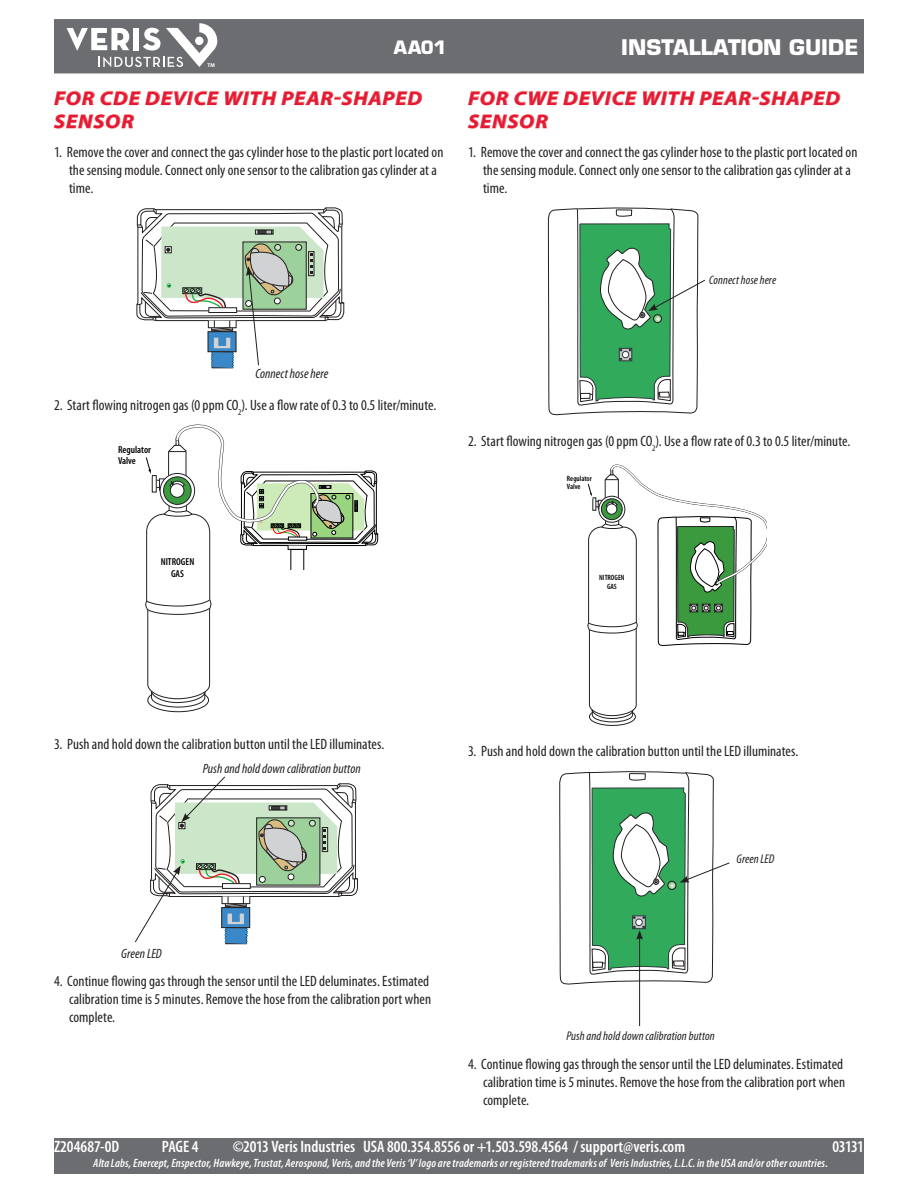
<style>
.page{position:relative;width:918px;height:1188px;background:#fff}
.page>*{position:absolute;margin:0;border:0;box-sizing:border-box;transform-origin:0 0}
.t1{font:700 21px "Eurostile";color:#fff}
.Body_Text{font:italic 700 19.5px/23.4px "Myriad Pro";letter-spacing:.04em;color:#e51836;scale:1.1 1}
.t2{font:700 18px "Eurostile";color:#fff}
.t3{font:600 condensed 16.5px "Myriad Pro";color:#fff}
.Numbered_list_1{font:condensed 15px/18px "Myriad Pro";letter-spacing:.005em;color:#231f20}
.t4{font:italic condensed 13.5px "Myriad Pro";letter-spacing:.005em;color:#231f20}
.t5{font:italic condensed 12.6px "Myriad Pro";letter-spacing:.005em;color:#231f20}
.t6{font:italic condensed 12.3px "Myriad Pro";letter-spacing:.01em;color:#231f20}
.t7{font:italic 600 condensed 12px "Myriad Pro";letter-spacing:.01em;color:#fff}
.t8{font:600 condensed 10.2px/12.1px "Myriad Pro";color:#000;text-align:center}
.t9{font:600 condensed 7.65px/9.1px "Myriad Pro";color:#000;text-align:center}
.t10{font:700 5.4px "Myriad Pro";color:#fff}
</style>
<div class="page">
<div style="left:54px;top:1138px;width:810px;height:36px;background:#6c6d70"></div>
<div style="left:54px;top:19px;width:810px;height:54px;background:#6c6d70"></div>
<svg style="left:67px;top:23px;width:150px;height:44px"></svg>
<div style="left:195px;top:37px;width:8px;height:8px;background:#fff;border-radius:50%"></div>
<svg style="left:53px;top:90px;width:370px;height:39px"></svg>
<svg style="left:136px;top:207px;width:208px;height:162px"></svg>
<svg style="left:145px;top:424px;width:233px;height:288px"></svg>
<svg style="left:135px;top:776px;width:223px;height:169px"></svg>
<svg style="left:467px;top:90px;width:374px;height:39px"></svg>
<svg style="left:548px;top:207px;width:157px;height:209px"></svg>
<svg style="left:587px;top:464px;width:180px;height:262px"></svg>
<hr style="left:639px;top:937px;width:1px;height:89px;background:#231f20">
<svg style="left:559px;top:771px;width:171px;height:214px"></svg>
<p class="t2" style="left:394px;top:37px;width:54px">AA01</p>
<h1 class="t1" style="left:621px;top:34px;width:239px">INSTALLATION GUIDE</h1>
<p class="Body_Text" style="left:54px;top:86px;width:336px">FOR CDE DEVICE WITH PEAR-SHAPED<br>SENSOR</p>
<p class="Numbered_list_1" style="left:69px;top:143px;width:376px;text-indent:-15px">1. Remove the cover and connect the gas cylinder hose to the plastic port located on the sensing module. Connect only one sensor to the calibration gas cylinder at a time.</p>
<p class="t10" style="left:208px;top:62px;width:9px">TM</p>
<p class="Body_Text" style="left:468px;top:86px;width:340px">FOR CWE DEVICE WITH PEAR-SHAPED<br>SENSOR</p>
<p class="Numbered_list_1" style="left:483px;top:143px;width:376px;text-indent:-15px">1. Remove the cover and connect the gas cylinder hose to the plastic port located on the sensing module. Connect only one sensor to the calibration gas cylinder at a time.</p>
<p class="t6" style="left:709px;top:272px;width:68px">Connect hose here</p>
<p class="t4" style="left:255px;top:365px;width:75px">Connect hose here</p>
<p class="Numbered_list_1" style="left:54px;top:396px;width:384px">2. Start flowing nitrogen gas (0 ppm CO<sub>2</sub>). Use a flow rate of 0.3 to 0.5 liter/minute.</p>
<p class="t8" style="left:118px;top:444px;width:34px;line-height:11.2px;text-align:left">Regulator<br>Valve</p>
<p class="t8" style="left:161px;top:556px;width:35px">NITROGEN<br>GAS</p>
<p class="Numbered_list_1" style="left:468px;top:432px;width:384px">2. Start flowing nitrogen gas (0 ppm CO<sub>2</sub>). Use a flow rate of 0.3 to 0.5 liter/minute.</p>
<p class="t9" style="left:567px;top:474px;width:26px;line-height:8.6px;text-align:left">Regulator<br>Valve</p>
<p class="t9" style="left:599px;top:573px;width:27px">NITROGEN<br>GAS</p>
<p class="Numbered_list_1" style="left:54px;top:735px;width:332px">3. Push and hold down the calibration button until the LED illuminates.</p>
<p class="t4" style="left:203px;top:760px;width:160px">Push and hold down calibration button</p>
<p class="t4" style="left:121px;top:945px;width:42px">Green LED</p>
<p class="Numbered_list_1" style="left:69px;top:972px;width:364px;text-indent:-15px">4. Continue flowing gas through the sensor until the LED deluminates. Estimated calibration time is 5 minutes. Remove the hose from the calibration port when complete.</p>
<p class="Numbered_list_1" style="left:468px;top:742px;width:332px">3. Push and hold down the calibration button until the LED illuminates.</p>
<p class="t5" style="left:736px;top:851px;width:39px">Green LED</p>
<p class="t5" style="left:566px;top:1028px;width:150px">Push and hold down calibration button</p>
<p class="Numbered_list_1" style="left:483px;top:1055px;width:364px;text-indent:-15px">4. Continue flowing gas through the sensor until the LED deluminates. Estimated calibration time is 5 minutes. Remove the hose from the calibration port when complete.</p>
<p class="t3" style="left:54px;top:1138px;width:67px">Z204687-0D</p>
<p class="t3" style="left:162px;top:1138px;width:38px">PAGE 4</p>
<p class="t3" style="left:233px;top:1138px;width:454px">©2013 Veris Industries USA 800.354.8556 or +1.503.598.4564 / support@veris.com</p>
<p class="t3" style="left:832px;top:1138px;width:33px">03131</p>
<p class="t7" style="left:93px;top:1157px;width:736px">Alta Labs, Enercept, Enspector, Hawkeye, Trustat, Aerospond, Veris, and the Veris ‘V’ logo are trademarks or registered trademarks of Veris Industries, L.L.C. in the USA and/or other countries.</p>
</div>
